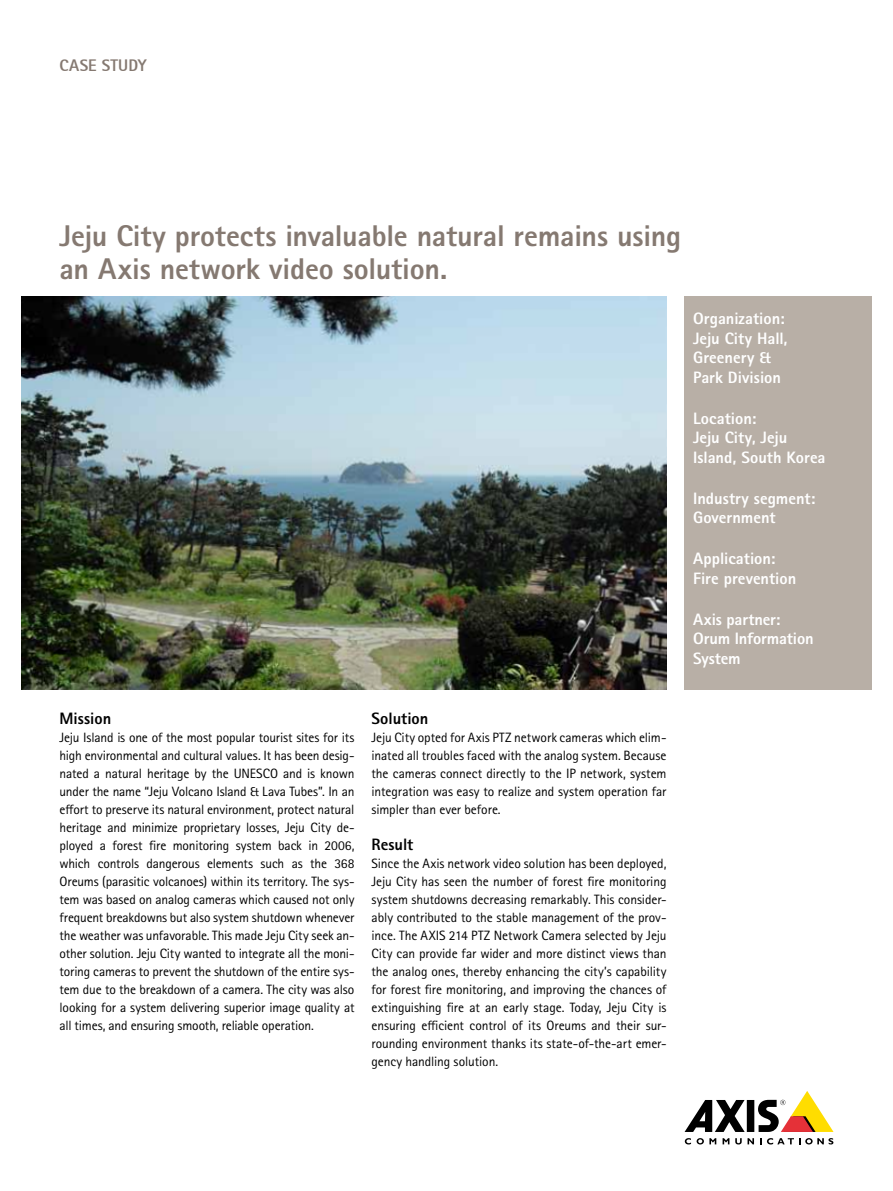
<style>
.page{position:relative;width:893px;height:1191px;background:#fff}
.page>*{position:absolute;margin:0;border:0;box-sizing:border-box;transform-origin:0 0}
.t1{font:800 30px/33px "Rotis Sans Serif Pro";letter-spacing:-.005em;color:#857971}
.t2{font:800 16.5px/19.5px "Rotis Sans Serif Pro";color:#fff}
.t3{font:800 16.5px "Rotis Sans Serif Pro";color:#000}
.t4{font:800 16.5px "Agfa Rotis Sans Serif";letter-spacing:.01em;color:#857971}
.t5{font:13.5px/18px "Rotis Sans Serif Pro";letter-spacing:-.01em;color:#000;text-align:justify}
</style>
<div class="page">
<div style="left:747px;top:1100px;width:7px;height:32px;background:#000"></div>
<svg style="left:685px;top:1100px;width:60px;height:32px"></svg>
<svg style="left:758px;top:1091px;width:75px;height:41px"></svg>
<svg style="left:685px;top:1138px;width:6px;height:6px"></svg>
<svg style="left:697px;top:1138px;width:19px;height:6px"></svg>
<svg style="left:723px;top:1138px;width:6px;height:6px"></svg>
<svg style="left:735px;top:1138px;width:19px;height:6px"></svg>
<svg style="left:760px;top:1138px;width:73px;height:6px"></svg>
<div style="left:684px;top:296px;width:188px;height:393px;background:#b8afa6"></div>
<img style="left:21px;top:296px;width:645px;height:393px">
<p class="t4" style="left:60px;top:55px;width:89px">CASE STUDY</p>
<h1 class="t1" style="left:60px;top:219px;width:623px">Jeju City protects invaluable natural remains using an Axis network video solution.</h1>
<p class="t2" style="left:693px;top:308px;width:96px">Organization:<br>Jeju City Hall,<br>Greenery &amp;<br>Park Division</p>
<p class="t2" style="left:693px;top:408px;width:134px">Location:<br>Jeju City, Jeju<br>Island, South Korea</p>
<p class="t2" style="left:693px;top:488px;width:124px">Industry segment:<br>Government</p>
<p class="t2" style="left:693px;top:549px;width:105px">Application:<br>Fire prevention</p>
<p class="t2" style="left:693px;top:609px;width:122px">Axis partner:<br>Orum Information<br>System</p>
<p class="t3" style="left:60px;top:707px;width:53px">Mission</p>
<p class="t5" style="left:60px;top:728px;width:297px">Jeju Island is one of the most popular tourist sites for its high environmental and cultural values. It has been desig&shy;nated a natural heritage by the UNESCO and is known under the name “Jeju Volcano Island &amp; Lava Tubes”. In an effort to preserve its natural environment, protect natural heritage and minimize proprietary losses, Jeju City de&shy;ployed a forest fire monitoring system back in 2006, which controls dangerous elements such as the 368<br>Oreums (parasitic volcanoes) within its territory. The sys&shy;tem was based on analog cameras which caused not only frequent breakdowns but also system shutdown whenever the weather was unfavorable. This made Jeju City seek an&shy;other solution. Jeju City wanted to integrate all the moni&shy;toring cameras to prevent the shutdown of the entire sys&shy;tem due to the breakdown of a camera. The city was also looking for a system delivering superior image quality at all times, and ensuring smooth, reliable operation.</p>
<p class="t3" style="left:372px;top:707px;width:58px">Solution</p>
<p class="t5" style="left:372px;top:728px;width:296px">Jeju City opted for Axis PTZ network cameras which elim&shy;inated all troubles faced with the analog system. Because the cameras connect directly to the IP network, system integration was easy to realize and system operation far simpler than ever before.</p>
<p class="t3" style="left:372px;top:833px;width:43px">Result</p>
<p class="t5" style="left:372px;top:854px;width:297px">Since the Axis network video solution has been deployed, Jeju City has seen the number of forest fire monitoring system shutdowns decreasing remarkably. This consider&shy;ably contributed to the stable management of the prov&shy;ince. The AXIS 214 PTZ Network Camera selected by Jeju City can provide far wider and more distinct views than the analog ones, thereby enhancing the city’s capability for forest fire monitoring, and improving the chances of extinguishing fire at an early stage. Today, Jeju City is ensuring efficient control of its Oreums and their sur&shy;rounding environment thanks its state-of-the-art emer&shy;gency handling solution.</p>
</div>
